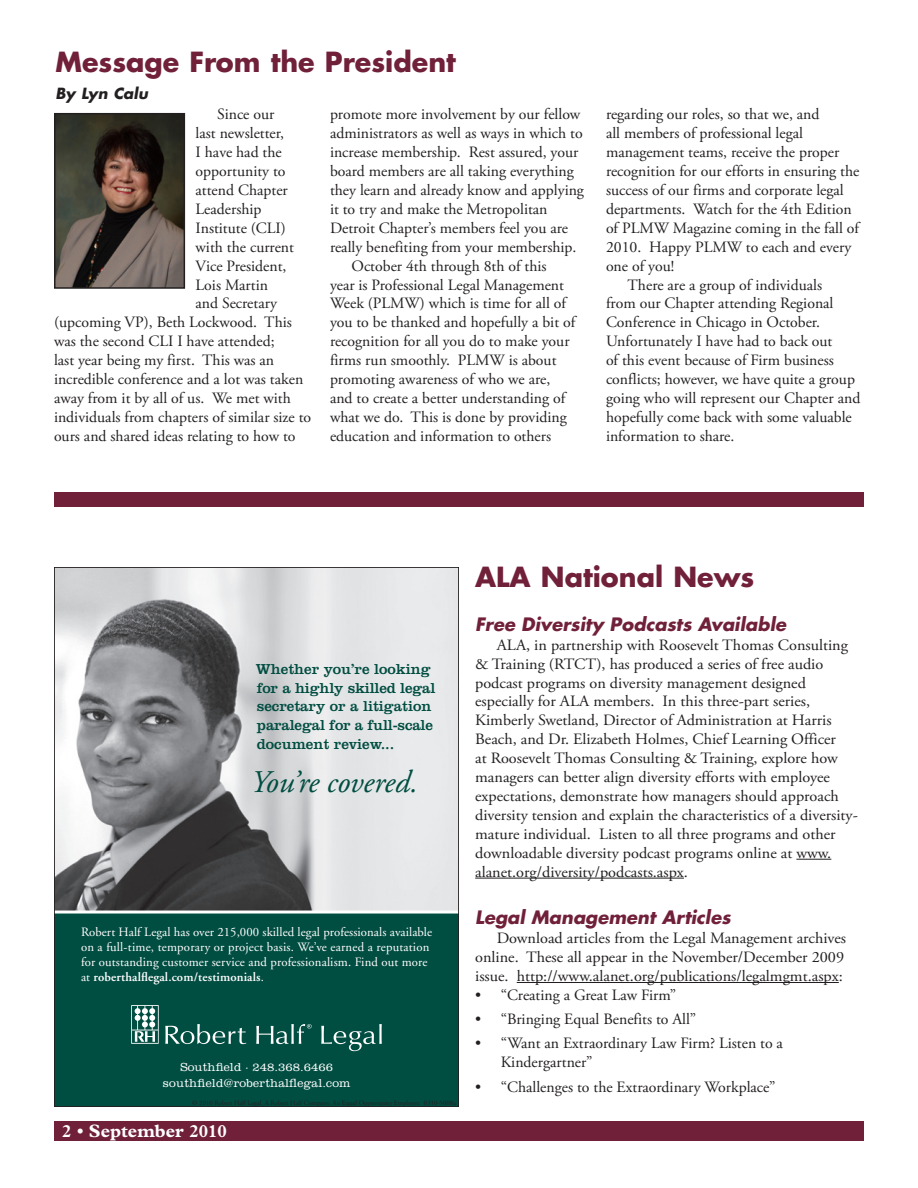
<style>
.page{position:relative;width:918px;height:1188px;background:#fff}
.page>*{position:absolute;margin:0;border:0;box-sizing:border-box;transform-origin:0 0}
.t1{font:italic 31.5px "Adobe Garamond";letter-spacing:-.005em;color:#004d41}
.Headline{font:700 27px "Futura";color:#702039}
.Subhead{font:italic 700 18px "Futura";color:#702039}
.t2{font:700 18px "Plantin";color:#fff}
.Body_text{font:15.75px/18.9px "Adobe Garamond Pro";color:#231f20}
.Bullet_Points2{font:15.75px/18.9px "Adobe Garamond Pro";color:#231f20}
.t3{font:15px/18.8px "Clarendon";color:#004d41}
.Byline{font:italic 700 15px "Futura";color:#231f20}
.t4{font:12.75px/15px "Adobe Garamond";letter-spacing:.01em;color:#fff}
.t5{font:300 12px/16.5px "Clarendon";letter-spacing:.01em;color:#fff;text-align:center}
.t6{font:6.75px "Adobe Garamond";color:#231f20}
.s1{font-weight:600}
</style>
<div class="page">
<div style="left:54px;top:1121px;width:810px;height:20px;background:#702039"></div>
<img style="left:57px;top:116px;width:125px;height:170px">
<div style="left:54px;top:113px;width:131px;height:176px;border:2px solid #231f20"></div>
<div style="left:54px;top:492px;width:810px;height:15px;background:#702039"></div>
<img style="left:56px;top:569px;width:401px;height:342px">
<div style="left:54px;top:913px;width:405px;height:194px;background:#004d41"></div>
<svg style="left:131px;top:1005px;width:28px;height:39px"></svg>
<svg style="left:321px;top:1024px;width:61px;height:27px"></svg>
<svg style="left:165px;top:1024px;width:81px;height:20px"></svg>
<svg style="left:256px;top:1024px;width:56px;height:20px"></svg>
<hr style="left:54px;top:911px;width:405px;height:3px;background:#fff">
<hr style="left:796px;top:859px;width:35px;height:1px;background:#231f20">
<hr style="left:475px;top:878px;width:209px;height:1px;background:#231f20">
<hr style="left:517px;top:982px;width:322px;height:1px;background:#231f20">
<p class="Headline" style="left:56px;top:44px;width:402px">Message From the President</p>
<p class="Byline" style="left:56px;top:83px;width:94px">By Lyn Calu</p>
<p class="Body_text" style="left:217px;top:106px;width:59px">Since our</p>
<p class="Body_text" style="left:196px;top:124px;width:90px">last newsletter,</p>
<p class="Body_text" style="left:196px;top:143px;width:88px">I have had the</p>
<p class="Body_text" style="left:196px;top:162px;width:92px">opportunity to</p>
<p class="Body_text" style="left:196px;top:181px;width:94px">attend Chapter</p>
<p class="Body_text" style="left:196px;top:200px;width:68px">Leadership</p>
<p class="Body_text" style="left:196px;top:219px;width:92px">Institute (CLI)</p>
<p class="Body_text" style="left:196px;top:238px;width:100px">with the current</p>
<p class="Body_text" style="left:196px;top:257px;width:92px">Vice President,</p>
<p class="Body_text" style="left:196px;top:276px;width:74px">Lois Martin</p>
<p class="Body_text" style="left:196px;top:295px;width:83px">and Secretary</p>
<p class="Body_text" style="left:54px;top:313px;width:239px">(upcoming VP), Beth Lockwood. This</p>
<p class="Body_text" style="left:54px;top:332px;width:222px">was the second CLI I have attended;</p>
<p class="Body_text" style="left:54px;top:351px;width:222px">last year being my first. This was an</p>
<p class="Body_text" style="left:54px;top:370px;width:251px">incredible conference and a lot was taken</p>
<p class="Body_text" style="left:54px;top:389px;width:238px">away from it by all of us. We met with</p>
<p class="Body_text" style="left:54px;top:408px;width:259px">individuals from chapters of similar size to</p>
<p class="Body_text" style="left:54px;top:427px;width:243px">ours and shared ideas relating to how to</p>
<p class="Body_text" style="left:330px;top:106px;width:256px">promote more involvement by our fellow administrators as well as ways in which to increase membership. Rest assured, your board members are all taking everything they learn and already know and applying it to try and make the Metropolitan Detroit Chapter’s members feel you are really benefiting from your membership.</p>
<p class="Body_text" style="left:330px;top:257px;width:247px;text-indent:22px">October 4th through 8th of this<br>year is Professional Legal Management Week (PLMW) which is time for all of you to be thanked and hopefully a bit of recognition for all you do to make your firms run smoothly. PLMW is about promoting awareness of who we are, and to create a better understanding of what we do. This is done by providing education and information to others</p>
<p class="Body_text" style="left:606px;top:106px;width:255px">regarding our roles, so that we, and<br>all members of professional legal management teams, receive the proper recognition for our efforts in ensuring the success of our firms and corporate legal departments. Watch for the 4th Edition of PLMW Magazine coming in the fall of 2010. Happy PLMW to each and every one of you!</p>
<p class="Body_text" style="left:606px;top:276px;width:256px;text-indent:22px">There are a group of individuals<br>from our Chapter attending Regional Conference in Chicago in October.<br>Unfortunately I have had to back out<br>of this event because of Firm business conflicts; however, we have quite a group going who will represent our Chapter and hopefully come back with some valuable information to share.</p>
<p class="t3" style="left:256px;top:660px;width:181px">Whether you’re looking for a highly skilled legal secretary or a litigation paralegal for a full-scale document review...</p>
<p class="t1" style="left:251px;top:765px;width:169px">You’re covered.</p>
<p class="t4" style="left:81px;top:925px;width:353px">Robert Half Legal has over 215,000 skilled legal professionals available on a full-time, temporary or project basis. We’ve earned a reputation for outstanding customer service and professionalism. Find out more at <span class="s1">roberthalflegal.com/testimonials</span>.</p>
<p class="t5" style="left:163px;top:1059px;width:189px">Southfield · 248.368.6466 southfield@roberthalflegal.com</p>
<p class="t6" style="left:192px;top:1099px;width:265px">© 2010 Robert Half Legal. A Robert Half Company. An Equal Opportunity Employer. 0310-5008a</p>
<p class="t2" style="left:62px;top:1120px;width:166px">2 • September 2010</p>
<p class="Headline" style="left:475px;top:559px;width:281px">ALA National News</p>
<p class="Subhead" style="left:475px;top:612px;width:312px">Free Diversity Podcasts Available</p>
<p class="Body_text" style="left:475px;top:636px;width:384px;text-indent:22px">ALA, in partnership with Roosevelt Thomas Consulting &amp; Training (RTCT), has produced a series of free audio podcast programs on diversity management designed especially for ALA members. In this three-part series, Kimberly Swetland, Director of Administration at Harris Beach, and Dr. Elizabeth Holmes, Chief Learning Officer<br>at Roosevelt Thomas Consulting &amp; Training, explore how managers can better align diversity efforts with employee expectations, demonstrate how managers should approach diversity tension and explain the characteristics of a diversity&shy;mature individual. Listen to all three programs and other downloadable diversity podcast programs online at www. alanet.org/diversity/podcasts.aspx.</p>
<p class="Subhead" style="left:475px;top:906px;width:257px">Legal Management Articles</p>
<p class="Body_text" style="left:475px;top:929px;width:372px;text-indent:22px">Download articles from the Legal Management archives online. These all appear in the November/December 2009 issue. http://www.alanet.org/publications/legalmgmt.aspx:</p>
<p class="Bullet_Points2" style="left:475px;top:986px;width:202px">• “Creating a Great Law Firm”</p>
<p class="Bullet_Points2" style="left:475px;top:1010px;width:223px">• “Bringing Equal Benefits to All”</p>
<p class="Bullet_Points2" style="left:501px;top:1035px;width:284px;text-indent:-26px">• “Want an Extraordinary Law Firm? Listen to a<br>Kindergartner”</p>
<p class="Bullet_Points2" style="left:475px;top:1078px;width:302px">• “Challenges to the Extraordinary Workplace”</p>
</div>
